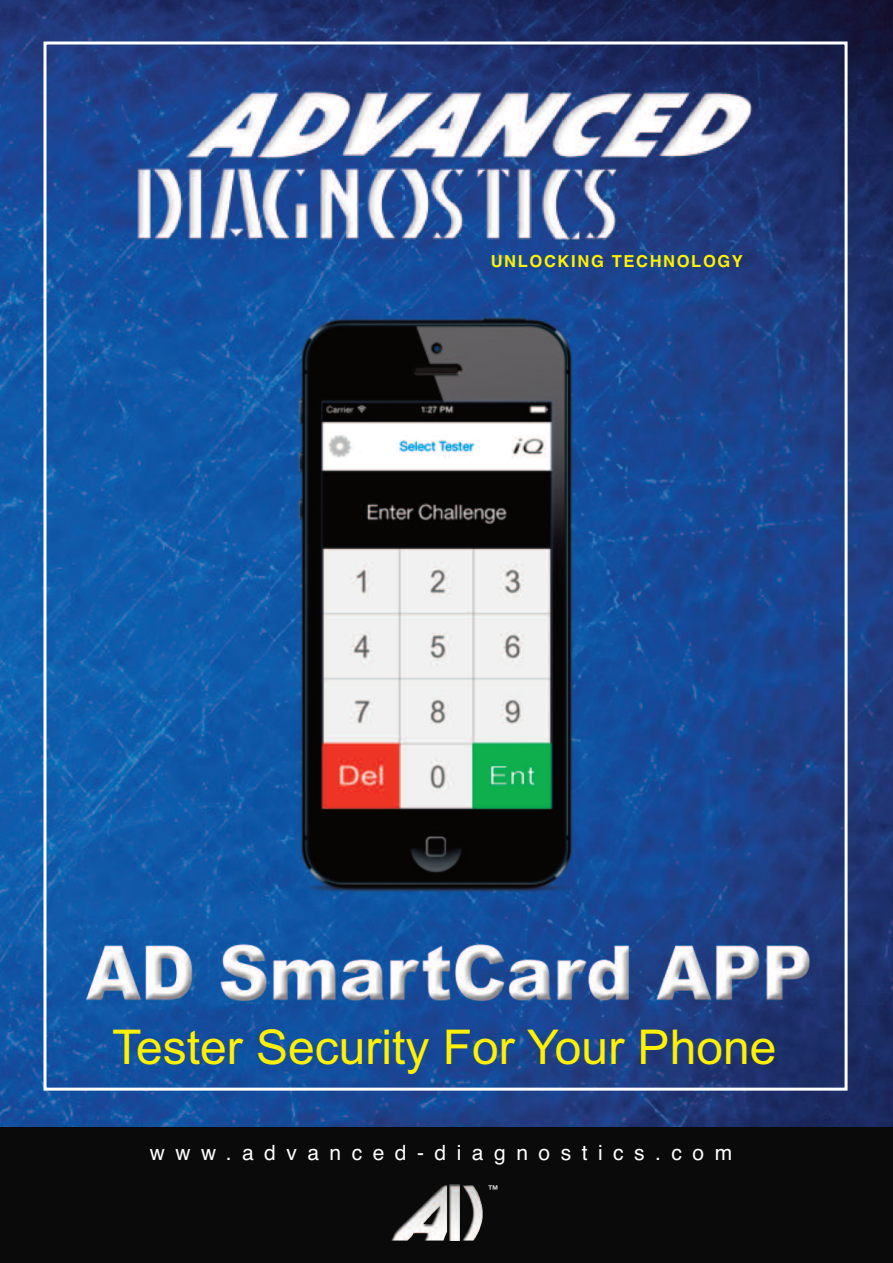
<style>
.page{position:relative;width:893px;height:1263px;background:#fff}
.page>*{position:absolute;margin:0;border:0;box-sizing:border-box;transform-origin:0 0}
.t1{font:48px "Arial";color:#fff101}
.t2{font:21px "Helvetica";letter-spacing:.5em;color:#fff}
.t3{font:700 16.5px "Helvetica";letter-spacing:.1em;color:#fff101}
.t4{font:12px "Helvetica";color:#fff}
</style>
<div class="page">
<img style="left:0;top:0;width:893px;height:1127px">
<img style="left:137px;top:17px;width:626px;height:234px">
<div style="left:0;top:1127px;width:893px;height:136px;background:#0a0a0a"></div>
<img style="left:462px;top:1185px;width:21px;height:55px">
<img style="left:449px;top:1185px;width:11px;height:55px">
<img style="left:391px;top:1185px;width:56px;height:55px">
<img style="left:270px;top:309px;width:364px;height:597px">
<img style="left:52px;top:919px;width:767px;height:103px">
<p class="t3" style="left:491px;top:252px;width:254px">UNLOCKING TECHNOLOGY</p>
<h1 class="t1" style="left:112px;top:1019px;width:666px">Tester Security For Your Phone</h1>
<p class="t2" style="left:150px;top:1140px;width:584px">www.advanced-diagnostics.com</p>
<p class="t4" style="left:487px;top:1183px;width:13px">™</p>
</div>
